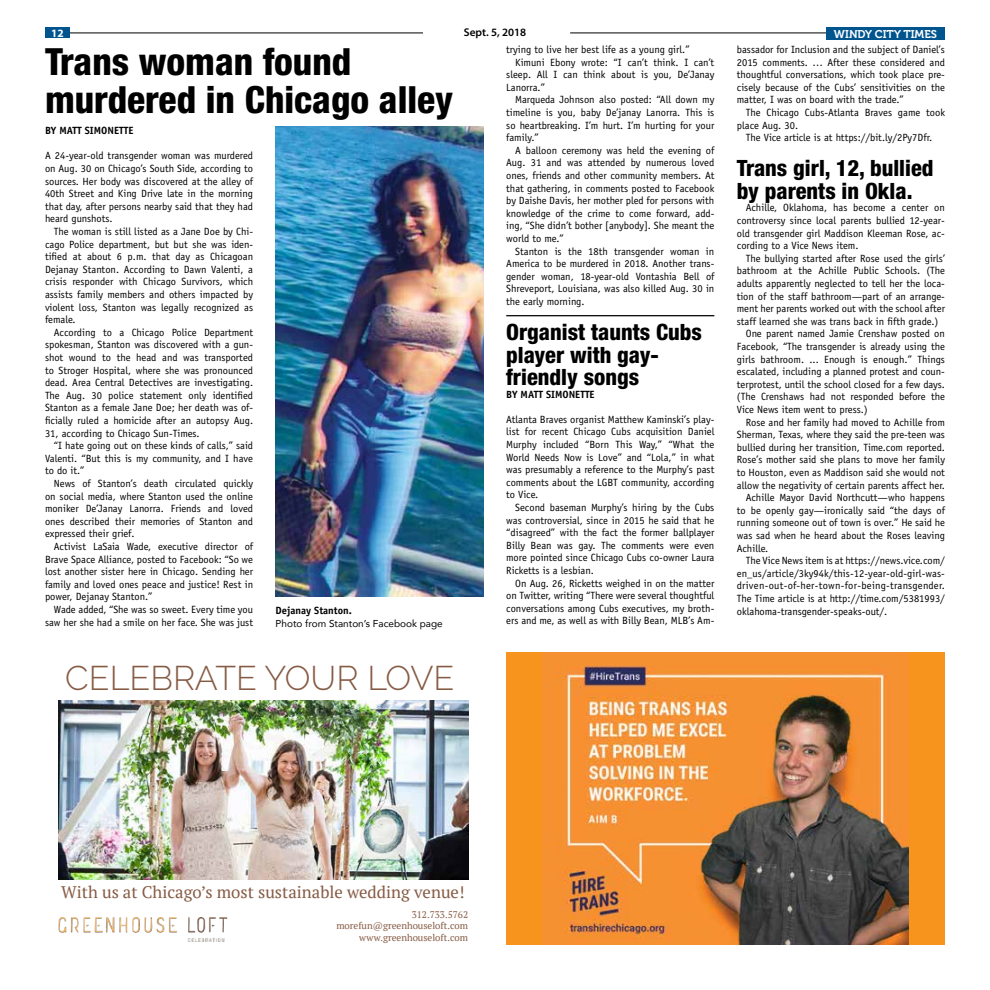
<style>
.page{position:relative;width:990px;height:990px;background:#fff}
.page>*{position:absolute;margin:0;border:0;box-sizing:border-box;transform-origin:0 0}
.t1{font:800 condensed 37.5px/37.5px "Helvetica Neue";color:#000}
.t2{font:300 34.12px "Raleway";color:#865b44}
.t3{font:800 condensed 22.5px/22.5px "Helvetica Neue";color:#000}
.t4{font:16.75px "PT Serif";color:#865b44}
.t5{font:11.25px "Museo 700";color:#fff}
.t6{font:600 11.25px "Myriad Pro";color:#000}
.t7{font:700 11.25px "Myriad Pro";color:#fff}
.t8{font:10.5px/12.6px "Officina Sans";color:#000;text-align:justify}
.t9{font:700 10.5px "Officina Sans";color:#000}
.t10{font:10.5px "Officina Sans";letter-spacing:.025em;color:#000}
.t11{font:10px "Avenir";color:#000}
.t12{font:9.62px/11.5px "PT Serif";color:#865b44;text-align:right}
</style>
<div class="page">
<hr style="left:570px;top:33px;width:374px;height:1px;background:#000">
<hr style="left:65px;top:33px;width:358px;height:1px;background:#000">
<div style="left:45px;top:27px;width:25px;height:11px;background:#00558f"></div>
<div style="left:826px;top:27px;width:119px;height:13px;background:#00558f"></div>
<img style="left:276px;top:126px;width:208px;height:471px">
<img style="left:59px;top:701px;width:409px;height:178px">
<img style="left:58px;top:918px;width:170px;height:23px">
<div style="left:506px;top:652px;width:439px;height:293px;background:#f7941d"></div>
<img style="left:542px;top:652px;width:366px;height:293px">
<hr style="left:506px;top:315px;width:208px;height:1px;background:#000">
<p class="t7" style="left:51px;top:26px;width:14px">12</p>
<p class="t6" style="left:464px;top:25px;width:64px">Sept. 5, 2018</p>
<p class="t5" style="left:834px;top:28px;width:105px">WINDY CITY TIMES</p>
<h1 class="t1" style="left:45px;top:43px;width:410px">Trans woman found murdered in Chicago alley</h1>
<p class="t9" style="left:45px;top:124px;width:90px">BY MATT SIMONETTE</p>
<p class="t8" style="left:45px;top:150px;width:210px">A 24-year-old transgender woman was murdered on Aug. 30 on Chicago’s South Side, according to sources. Her body was discovered at the alley of 40th Street and King Drive late in the morning that day, after persons nearby said that they had heard gunshots.</p>
<p class="t8" style="left:45px;top:225px;width:210px;text-indent:9px">The woman is still listed as a Jane Doe by Chi&shy;cago Police department, but but she was iden&shy;tified at about 6 p.m. that day as Chicagoan Dejanay Stanton. According to Dawn Valenti, a crisis responder with Chicago Survivors, which assists family members and others impacted by violent loss, Stanton was legally recognized as female.</p>
<p class="t8" style="left:45px;top:326px;width:210px;text-indent:9px">According to a Chicago Police Department spokesman, Stanton was discovered with a gun&shy;shot wound to the head and was transported to Stroger Hospital, where she was pronounced dead. Area Central Detectives are investigating.<br>The Aug. 30 police statement only identified Stanton as a female Jane Doe; her death was of&shy;ficially ruled a homicide after an autopsy Aug.<br>31, according to Chicago Sun-Times.</p>
<p class="t8" style="left:45px;top:439px;width:210px;text-indent:9px">“I hate going out on these kinds of calls,” said Valenti. “But this is my community, and I have to do it.”</p>
<p class="t8" style="left:45px;top:477px;width:210px;text-indent:9px">News of Stanton’s death circulated quickly on social media, where Stanton used the online moniker De’Janay Lanorra. Friends and loved ones described their memories of Stanton and expressed their grief.</p>
<p class="t8" style="left:45px;top:540px;width:210px;text-indent:9px">Activist LaSaia Wade, executive director of Brave Space Alliance, posted to Facebook: “So we lost another sister here in Chicago. Sending her family and loved ones peace and justice! Rest in power, Dejanay Stanton.”</p>
<p class="t8" style="left:45px;top:603px;width:210px;text-align:right">Wade added, “She was so sweet. Every time you saw her she had a smile on her face. She was just</p>
<p class="t9" style="left:276px;top:604px;width:78px">Dejanay Stanton.</p>
<p class="t11" style="left:276px;top:616px;width:169px">Photo from Stanton’s Facebook page</p>
<h2 class="t2" style="left:65px;top:658px;width:391px">CELEBRATE YOUR LOVE</h2>
<p class="t8" style="left:506px;top:43px;width:185px">trying to live her best life as a young girl.”</p>
<p class="t8" style="left:515px;top:56px;width:201px">Kimuni Ebony wrote: “I can’t think. I can’t</p>
<p class="t8" style="left:506px;top:68px;width:210px">sleep. All I can think about is you, De’Janay</p>
<p class="t8" style="left:506px;top:81px;width:40px">Lanorra.”</p>
<p class="t8" style="left:515px;top:93px;width:201px">Marqueda Johnson also posted: “All down my</p>
<p class="t8" style="left:506px;top:106px;width:210px">timeline is you, baby De’janay Lanorra. This is</p>
<p class="t8" style="left:506px;top:119px;width:210px">so heartbreaking. I’m hurt. I’m hurting for your</p>
<p class="t8" style="left:506px;top:131px;width:34px">family.”</p>
<p class="t8" style="left:515px;top:144px;width:201px">A balloon ceremony was held the evening of</p>
<p class="t8" style="left:506px;top:156px;width:210px">Aug. 31 and was attended by numerous loved</p>
<p class="t8" style="left:506px;top:169px;width:210px">ones, friends and other community members. At</p>
<p class="t8" style="left:506px;top:182px;width:210px">that gathering, in comments posted to Facebook</p>
<p class="t8" style="left:506px;top:194px;width:210px">by Daishe Davis, her mother pled for persons with</p>
<p class="t8" style="left:506px;top:207px;width:210px">knowledge of the crime to come forward, add-</p>
<p class="t8" style="left:506px;top:219px;width:210px">ing, “She didn’t bother [anybody]. She meant the</p>
<p class="t8" style="left:506px;top:232px;width:59px">world to me.”</p>
<p class="t8" style="left:515px;top:245px;width:201px">Stanton is the 18th transgender woman in</p>
<p class="t8" style="left:506px;top:257px;width:210px">America to be murdered in 2018. Another trans-</p>
<p class="t8" style="left:506px;top:270px;width:210px">gender woman, 18-year-old Vontashia Bell of</p>
<p class="t8" style="left:506px;top:282px;width:210px">Shreveport, Louisiana, was also killed Aug. 30 in</p>
<p class="t8" style="left:506px;top:295px;width:80px">the early morning.</p>
<h3 class="t3" style="left:506px;top:320px;width:197px">Organist taunts Cubs player with gay&shy;friendly songs</h3>
<p class="t9" style="left:506px;top:388px;width:90px">BY MATT SIMONETTE</p>
<p class="t8" style="left:506px;top:413px;width:210px">Atlanta Braves organist Matthew Kaminski’s play&shy;list for recent Chicago Cubs acquisition Daniel Murphy included “Born This Way,” “What the World Needs Now is Love” and “Lola,” in what was presumably a reference to the Murphy’s past comments about the LGBT community, according to Vice.</p>
<p class="t8" style="left:506px;top:501px;width:210px;text-indent:9px">Second baseman Murphy’s hiring by the Cubs was controversial, since in 2015 he said that he “disagreed” with the fact the former ballplayer Billy Bean was gay. The comments were even more pointed since Chicago Cubs co-owner Laura Ricketts is a lesbian.</p>
<p class="t8" style="left:506px;top:577px;width:210px;text-indent:9px">On Aug. 26, Ricketts weighed in on the matter on Twitter, writing “There were several thoughtful conversations among Cubs executives, my broth&shy;ers and me, as well as with Billy Bean, MLB’s Am-</p>
<p class="t8" style="left:737px;top:43px;width:210px">bassador for Inclusion and the subject of Daniel’s 2015 comments. … After these considered and thoughtful conversations, which took place pre&shy;cisely because of the Cubs’ sensitivities on the matter, I was on board with the trade.”</p>
<p class="t8" style="left:737px;top:106px;width:210px;text-indent:9px">The Chicago Cubs-Atlanta Braves game took place Aug. 30.</p>
<p class="t8" style="left:746px;top:131px;width:188px">The Vice article is at https://bit.ly/2Py7Dfr.</p>
<h3 class="t3" style="left:737px;top:157px;width:198px">Trans girl, 12, bullied by parents in Okla.</h3>
<p class="t8" style="left:737px;top:201px;width:210px;text-indent:9px">Achille, Oklahoma, has become a center on controversy since local parents bullied 12-year&shy;old transgender girl Maddison Kleeman Rose, ac&shy;cording to a Vice News item.</p>
<p class="t8" style="left:746px;top:252px;width:201px">The bullying started after Rose used the girls’</p>
<p class="t8" style="left:737px;top:264px;width:210px">bathroom at the Achille Public Schools. (The</p>
<p class="t8" style="left:737px;top:277px;width:210px">adults apparently neglected to tell her the loca-</p>
<p class="t8" style="left:737px;top:290px;width:210px">tion of the staff bathroom—part of an arrange-</p>
<p class="t8" style="left:737px;top:302px;width:210px">ment her parents worked out with the school after</p>
<p class="t8" style="left:737px;top:315px;width:203px">staff learned she was trans back in fifth grade.)</p>
<p class="t8" style="left:746px;top:327px;width:201px">One parent named Jamie Crenshaw posted on</p>
<p class="t8" style="left:737px;top:340px;width:210px">Facebook, “The transgender is already using the</p>
<p class="t8" style="left:737px;top:353px;width:210px">girls bathroom. ... Enough is enough.” Things</p>
<p class="t8" style="left:737px;top:365px;width:210px">escalated, including a planned protest and coun-</p>
<p class="t8" style="left:737px;top:378px;width:210px">terprotest, until the school closed for a few days.</p>
<p class="t8" style="left:737px;top:390px;width:210px">(The Crenshaws had not responded before the</p>
<p class="t8" style="left:737px;top:403px;width:132px">Vice News item went to press.)</p>
<p class="t8" style="left:746px;top:416px;width:201px">Rose and her family had moved to Achille from</p>
<p class="t8" style="left:737px;top:428px;width:210px">Sherman, Texas, where they said the pre-teen was</p>
<p class="t8" style="left:737px;top:441px;width:210px">bullied during her transition, Time.com reported.</p>
<p class="t8" style="left:737px;top:453px;width:210px">Rose’s mother said she plans to move her family</p>
<p class="t8" style="left:737px;top:466px;width:210px">to Houston, even as Maddison said she would not</p>
<p class="t8" style="left:737px;top:479px;width:210px">allow the negativity of certain parents affect her.</p>
<p class="t8" style="left:746px;top:491px;width:201px">Achille Mayor David Northcutt—who happens</p>
<p class="t8" style="left:737px;top:504px;width:210px">to be openly gay—ironically said “the days of</p>
<p class="t8" style="left:737px;top:516px;width:210px">running someone out of town is over.” He said he</p>
<p class="t8" style="left:737px;top:529px;width:210px">was sad when he heard about the Roses leaving</p>
<p class="t8" style="left:737px;top:542px;width:33px">Achille.</p>
<p class="t8" style="left:746px;top:554px;width:201px">The Vice News item is at https://news.vice.com/</p>
<p class="t8" style="left:737px;top:567px;width:210px">en_us/article/3ky94k/this-12-year-old-girl-was-</p>
<p class="t10" style="left:737px;top:580px;width:210px">driven-out-of-her-town-for-being-transgender.</p>
<p class="t8" style="left:737px;top:592px;width:210px">The Time article is at http://time.com/5381993/</p>
<p class="t8" style="left:737px;top:605px;width:152px">oklahoma-transgender-speaks-out/.</p>
<h3 class="t4" style="left:61px;top:881px;width:405px">With us at Chicago’s most sustainable wedding venue!</h3>
<p class="t12" style="left:336px;top:908px;width:133px">312.733.5762 morefun@greenhouseloft.com www.greenhouseloft.com</p>
</div>
